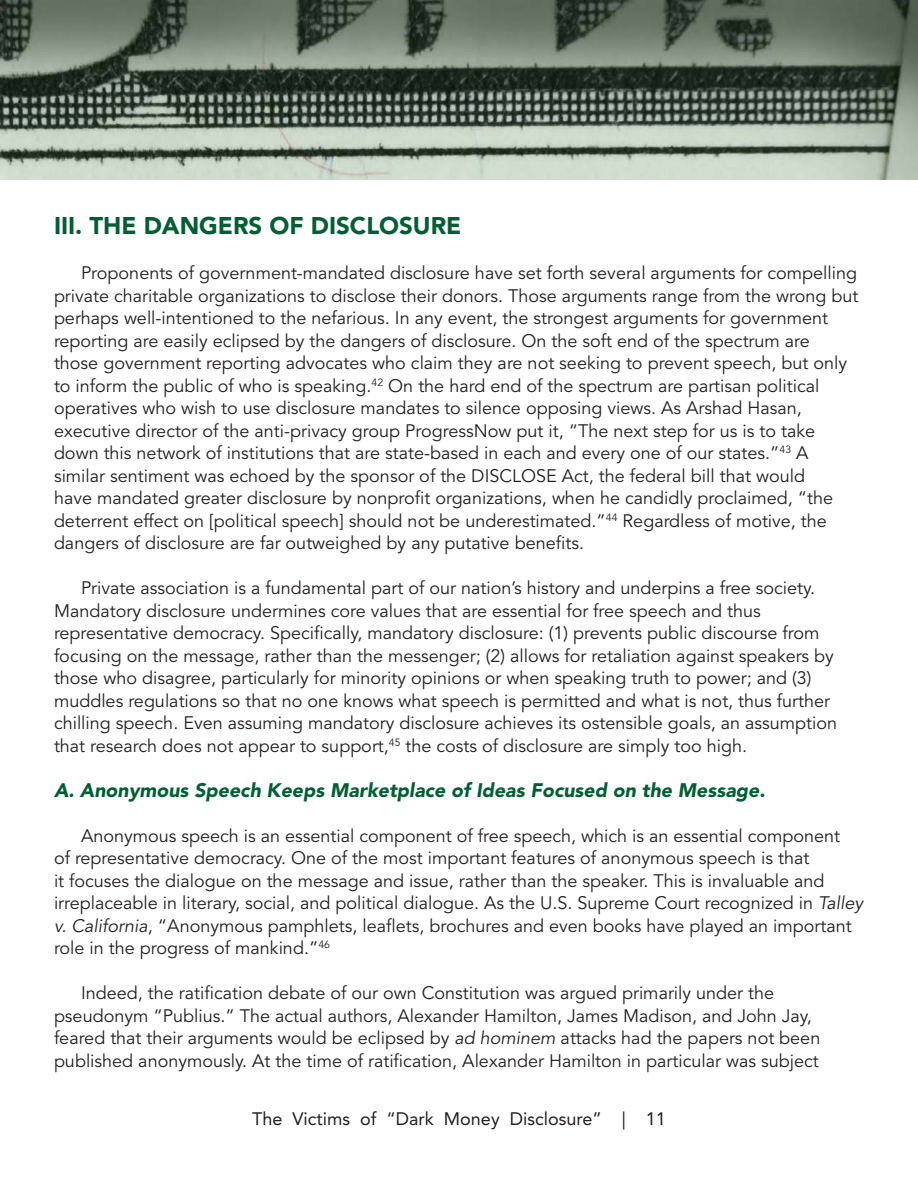
<style>
.page{position:relative;width:918px;height:1188px;background:#fff}
.page>*{position:absolute;margin:0;border:0;box-sizing:border-box;transform-origin:0 0}
.SUB_HEADS_BOLD{font:900 24px "Avenir LT Std";color:#005f32}
.Italic_Subheads{font:italic 900 19.5px "Avenir LT Std";color:#005f32}
.Body_TExt{font:18px/22.5px "Avenir LT Std";color:#231f20}
.Page_Numbers{font:18px "Avenir LT Std";color:#231f20}
.s1{font-style:italic}
</style>
<div class="page">
<img style="left:0;top:0;width:918px;height:180px">
<p class="SUB_HEADS_BOLD" style="left:54px;top:211px;width:409px">III. THE DANGERS OF DISCLOSURE</p>
<p class="Body_TExt" style="left:54px;top:262px;width:806px;text-indent:27px">Proponents of government-mandated disclosure have set forth several arguments for compelling private charitable organizations to disclose their donors. Those arguments range from the wrong but perhaps well-intentioned to the nefarious. In any event, the strongest arguments for government reporting are easily eclipsed by the dangers of disclosure. On the soft end of the spectrum are those government reporting advocates who claim they are not seeking to prevent speech, but only to inform the public of who is speaking.<sup>42</sup> On the hard end of the spectrum are partisan political operatives who wish to use disclosure mandates to silence opposing views. As Arshad Hasan, executive director of the anti-privacy group ProgressNow put it, “The next step for us is to take down this network of institutions that are state-based in each and every one of our states.”<sup>43</sup> A similar sentiment was echoed by the sponsor of the DISCLOSE Act, the federal bill that would<br>have mandated greater disclosure by nonprofit organizations, when he candidly proclaimed, “the deterrent effect on [political speech] should not be underestimated.”<sup>44</sup> Regardless of motive, the dangers of disclosure are far outweighed by any putative benefits.</p>
<p class="Body_TExt" style="left:54px;top:577px;width:785px;text-indent:27px">Private association is a fundamental part of our nation’s history and underpins a free society.<br>Mandatory disclosure undermines core values that are essential for free speech and thus representative democracy. Specifically, mandatory disclosure: (1) prevents public discourse from focusing on the message, rather than the messenger; (2) allows for retaliation against speakers by those who disagree, particularly for minority opinions or when speaking truth to power; and (3) muddles regulations so that no one knows what speech is permitted and what is not, thus further chilling speech. Even assuming mandatory disclosure achieves its ostensible goals, an assumption that research does not appear to support,<sup>45</sup> the costs of disclosure are simply too high.</p>
<p class="Italic_Subheads" style="left:54px;top:778px;width:713px">A. Anonymous Speech Keeps Marketplace of Ideas Focused on the Message.</p>
<p class="Body_TExt" style="left:54px;top:825px;width:811px;text-indent:27px">Anonymous speech is an essential component of free speech, which is an essential component<br>of representative democracy. One of the most important features of anonymous speech is that<br>it focuses the dialogue on the message and issue, rather than the speaker. This is invaluable and irreplaceable in literary, social, and political dialogue. As the U.S. Supreme Court recognized in <span class="s1">Talley v. California</span>, “Anonymous pamphlets, leaflets, brochures and even books have played an important role in the progress of mankind.”<sup>46</sup></p>
<p class="Body_TExt" style="left:54px;top:982px;width:768px;text-indent:27px">Indeed, the ratification debate of our own Constitution was argued primarily under the pseudonym “Publius.” The actual authors, Alexander Hamilton, James Madison, and John Jay, feared that their arguments would be eclipsed by <span class="s1">ad hominem</span> attacks had the papers not been published anonymously. At the time of ratification, Alexander Hamilton in particular was subject</p>
<p class="Page_Numbers" style="left:252px;top:1108px;width:415px">The Victims of “Dark Money Disclosure” | 11</p>
</div>
